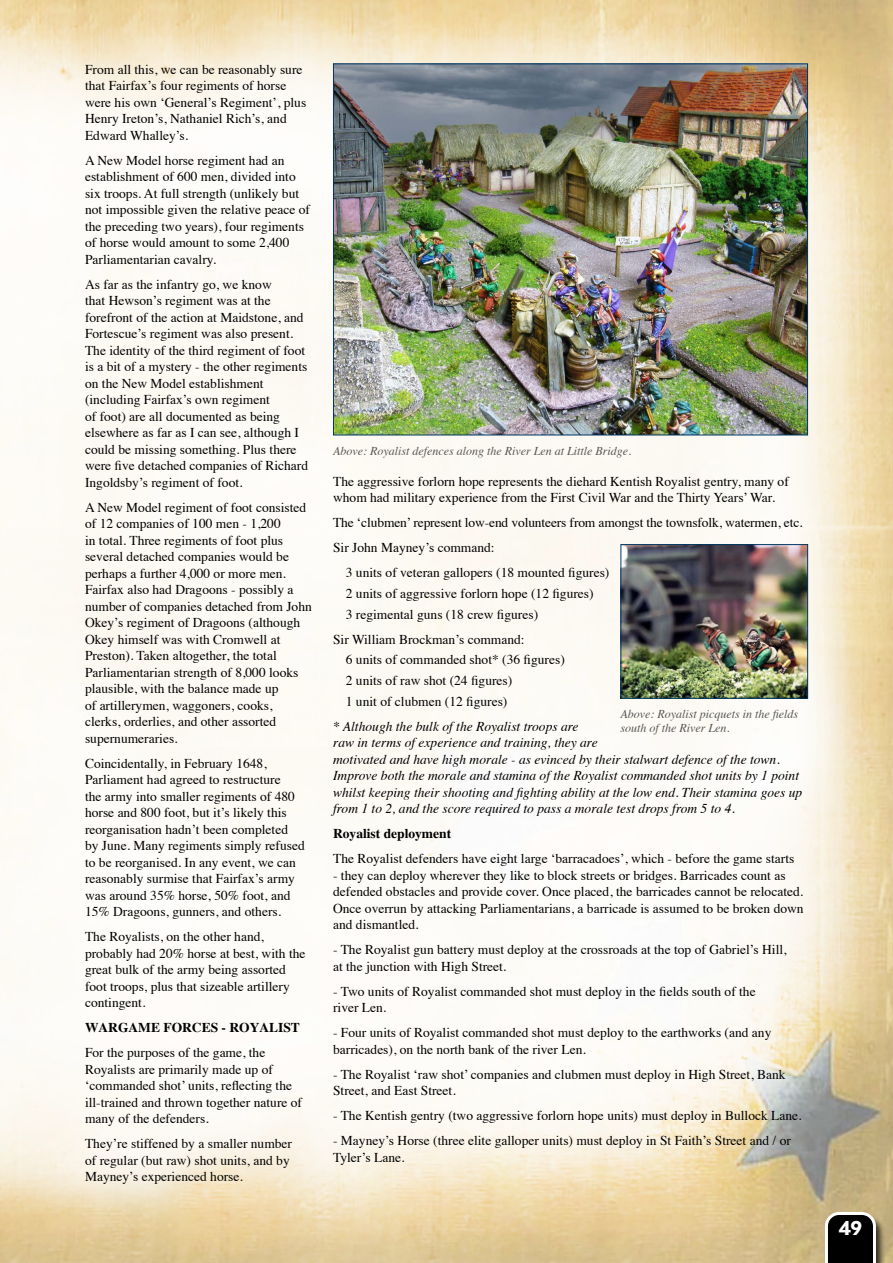
<style>
.page{position:relative;width:893px;height:1263px;background:#fff}
.page>*{position:absolute;margin:0;border:0;box-sizing:border-box;transform-origin:0 0}
.t1{font:700 18px "Penumbra Flare Std";color:#fff}
.t2{font:13.5px/16.5px "Times";color:#000}
.t3{font:italic 13.5px/16.5px "Times";color:#000}
.t4{font:700 13.5px "Times";color:#000}
.t5{font:italic 12px/14.4px "Times";color:#565655}
</style>
<div class="page">
<img style="left:0;top:0;width:893px;height:1263px">
<div style="left:824px;top:1212px;width:62px;height:51px;background:#000;opacity:.75"></div>
<svg style="left:825px;top:1212px;width:51px;height:51px;background:#2e2d2c"></svg>
<img style="left:335px;top:66px;width:471px;height:367px">
<img style="left:623px;top:546px;width:183px;height:150px">
<div style="left:621px;top:544px;width:187px;height:154px;border:1px solid #003762"></div>
<p class="t2" style="left:85px;top:60px;width:223px">From all this, we can be reasonably sure that Fairfax’s four regiments of horse were his own ‘General’s Regiment’, plus Henry Ireton’s, Nathaniel Rich’s, and Edward Whalley’s.</p>
<p class="t2" style="left:85px;top:151px;width:226px">A New Model horse regiment had an establishment of 600 men, divided into six troops. At full strength (unlikely but not impossible given the relative peace of the preceding two years), four regiments of horse would amount to some 2,400<br>Parliamentarian cavalry.</p>
<p class="t2" style="left:85px;top:275px;width:225px">As far as the infantry go, we know<br>that Hewson’s regiment was at the forefront of the action at Maidstone, and Fortescue’s regiment was also present.<br>The identity of the third regiment of foot is a bit of a mystery - the other regiments on the New Model establishment (including Fairfax’s own regiment<br>of foot) are all documented as being elsewhere as far as I can see, although I could be missing something. Plus there were five detached companies of Richard Ingoldsby’s regiment of foot.</p>
<p class="t2" style="left:85px;top:498px;width:228px">A New Model regiment of foot consisted of 12 companies of 100 men - 1,200<br>in total. Three regiments of foot plus several detached companies would be perhaps a further 4,000 or more men.<br>Fairfax also had Dragoons - possibly a number of companies detached from John Okey’s regiment of Dragoons (although Okey himself was with Cromwell at Preston). Taken altogether, the total Parliamentarian strength of 8,000 looks plausible, with the balance made up<br>of artillerymen, waggoners, cooks,<br>clerks, orderlies, and other assorted supernumeraries.</p>
<p class="t2" style="left:85px;top:754px;width:221px">Coincidentally, in February 1648, Parliament had agreed to restructure<br>the army into smaller regiments of 480 horse and 800 foot, but it’s likely this reorganisation hadn’t been completed by June. Many regiments simply refused to be reorganised. In any event, we can reasonably surmise that Fairfax’s army was around 35% horse, 50% foot, and 15% Dragoons, gunners, and others.</p>
<p class="t2" style="left:85px;top:927px;width:222px">The Royalists, on the other hand, probably had 20% horse at best, with the great bulk of the army being assorted foot troops, plus that sizeable artillery contingent.</p>
<p class="t4" style="left:85px;top:1020px;width:216px">WARGAME FORCES - ROYALIST</p>
<p class="t2" style="left:85px;top:1043px;width:219px">For the purposes of the game, the Royalists are primarily made up of ‘commanded shot’ units, reflecting the ill-trained and thrown together nature of many of the defenders.</p>
<p class="t2" style="left:85px;top:1134px;width:209px">They’re stiffened by a smaller number of regular (but raw) shot units, and by<br>Mayney’s experienced horse.</p>
<p class="t5" style="left:333px;top:443px;width:299px">Above: Royalist defences along the River Len at Little Bridge.</p>
<p class="t2" style="left:333px;top:472px;width:457px">The aggressive forlorn hope represents the diehard Kentish Royalist gentry, many of whom had military experience from the First Civil War and the Thirty Years’ War.</p>
<p class="t2" style="left:333px;top:513px;width:471px">The ‘clubmen’ represent low-end volunteers from amongst the townsfolk, watermen, etc.</p>
<p class="t2" style="left:333px;top:538px;width:163px">Sir John Mayney’s command:</p>
<p class="t2" style="left:346px;top:563px;width:265px">3 units of veteran gallopers (18 mounted figures)</p>
<p class="t2" style="left:346px;top:582px;width:249px;line-height:20.7px">2 units of aggressive forlorn hope (12 figures)<br>3 regimental guns (18 crew figures)</p>
<p class="t2" style="left:346px;top:627px;width:220px;line-height:20.7px;text-indent:-13px">Sir William Brockman’s command:<br>6 units of commanded shot* (36 figures)<br>2 units of raw shot (24 figures)<br>1 unit of clubmen (12 figures)</p>
<p class="t3" style="left:333px;top:717px;width:471px">* Although the bulk of the Royalist troops are<br>raw in terms of experience and training, they are<br>motivated and have high morale - as evinced by their stalwart defence of the town.<br>Improve both the morale and stamina of the Royalist commanded shot units by 1 point whilst keeping their shooting and fighting ability at the low end. Their stamina goes up from 1 to 2, and the score required to pass a morale test drops from 5 to 4.</p>
<p class="t4" style="left:333px;top:826px;width:120px">Royalist deployment</p>
<p class="t2" style="left:333px;top:849px;width:463px">The Royalist defenders have eight large ‘barracadoes’, which - before the game starts</p>
<p class="t2" style="left:333px;top:866px;width:472px">- they can deploy wherever they like to block streets or bridges. Barricades count as defended obstacles and provide cover. Once placed, the barricades cannot be relocated.<br>Once overrun by attacking Parliamentarians, a barricade is assumed to be broken down and dismantled.</p>
<p class="t2" style="left:333px;top:940px;width:455px">- The Royalist gun battery must deploy at the crossroads at the top of Gabriel’s Hill, at the junction with High Street.</p>
<p class="t2" style="left:333px;top:982px;width:424px">- Two units of Royalist commanded shot must deploy in the fields south of the river Len.</p>
<p class="t2" style="left:333px;top:1023px;width:440px">- Four units of Royalist commanded shot must deploy to the earthworks (and any barricades), on the north bank of the river Len.</p>
<p class="t2" style="left:333px;top:1065px;width:454px">- The Royalist ‘raw shot’ companies and clubmen must deploy in High Street, Bank<br>Street, and East Street.</p>
<p class="t2" style="left:333px;top:1106px;width:470px">- The Kentish gentry (two aggressive forlorn hope units) must deploy in Bullock Lane.</p>
<p class="t2" style="left:333px;top:1131px;width:459px">- Mayney’s Horse (three elite galloper units) must deploy in St Faith’s Street and / or<br>Tyler’s Lane.</p>
<p class="t5" style="left:621px;top:706px;width:179px">Above: Royalist picquets in the fields south of the River Len.</p>
<h1 class="t1" style="left:839px;top:1216px;width:25px">49</h1>
</div>
